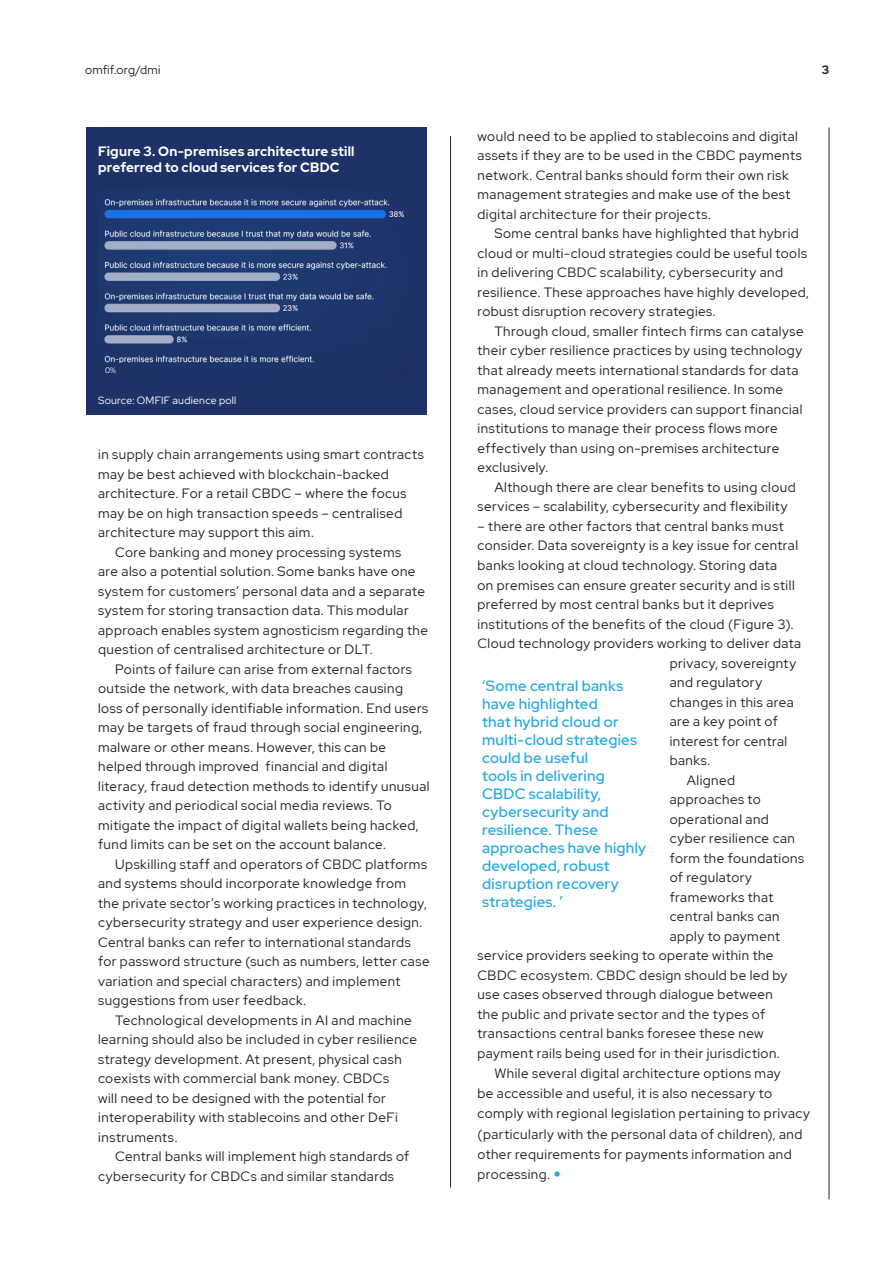
<style>
.page{position:relative;width:893px;height:1263px;background:#fff}
.page>*{position:absolute;margin:0;border:0;box-sizing:border-box;transform-origin:0 0}
.t1{font:500 15px/18px "Red Hat Display";letter-spacing:.015em;color:#24aae1}
.t2{font:13.5px/19.5px "Red Hat Display";letter-spacing:.035em;color:#231f20}
.t3{font:700 13.5px/16.2px "Red Hat Display";letter-spacing:.015em;color:#fff}
.t4{font:12px "Red Hat Display";letter-spacing:.02em;color:#231f20}
.t5{font:700 12px "Red Hat Display";color:#231f20}
.t6{font:10.5px "Red Hat Display";letter-spacing:.025em;color:#fff}
.t7{font:7.95px "Red Hat Display";color:#fff}
</style>
<div class="page">
<hr style="left:829px;top:128px;width:1px;height:1071px;background:#231f20">
<hr style="left:450px;top:136px;width:1px;height:1051px;background:#231f20">
<div style="left:87px;top:128px;width:340px;height:287px;background:#1e3267"></div>
<img style="left:104px;top:197px;width:300px;height:166px">
<p class="t4" style="left:85px;top:62px;width:77px">omfif.org/dmi</p>
<p class="t5" style="left:822px;top:62px;width:9px">3</p>
<p class="t3" style="left:98px;top:143px;width:258px">Figure 3. On-premises architecture still preferred to cloud services for CBDC</p>
<p class="t7" style="left:105px;top:365px;width:13px">0%</p>
<p class="t6" style="left:98px;top:393px;width:140px">Source: OMFIF audience poll</p>
<p class="t2" style="left:98px;top:444px;width:327px">in supply chain arrangements using smart contracts may be best achieved with blockchain-backed architecture. For a retail CBDC – where the focus may be on high transaction speeds – centralised architecture may support this aim.</p>
<p class="t2" style="left:98px;top:542px;width:331px;text-indent:17px">Core banking and money processing systems<br>are also a potential solution. Some banks have one system for customers’ personal data and a separate system for storing transaction data. This modular approach enables system agnosticism regarding the question of centralised architecture or DLT.</p>
<p class="t2" style="left:98px;top:659px;width:333px;text-indent:17px">Points of failure can arise from external factors outside the network, with data breaches causing loss of personally identifiable information. End users may be targets of fraud through social engineering, malware or other means. However, this can be helped through improved financial and digital literacy, fraud detection methods to identify unusual activity and periodical social media reviews. To mitigate the impact of digital wallets being hacked, fund limits can be set on the account balance.</p>
<p class="t2" style="left:98px;top:854px;width:333px;text-indent:17px">Upskilling staff and operators of CBDC platforms and systems should incorporate knowledge from the private sector’s working practices in technology, cybersecurity strategy and user experience design.<br>Central banks can refer to international standards for password structure (such as numbers, letter case variation and special characters) and implement suggestions from user feedback.</p>
<p class="t2" style="left:98px;top:1010px;width:320px;text-indent:17px">Technological developments in AI and machine learning should also be included in cyber resilience strategy development. At present, physical cash coexists with commercial bank money. CBDCs<br>will need to be designed with the potential for interoperability with stablecoins and other DeFi instruments.</p>
<p class="t2" style="left:98px;top:1146px;width:313px;text-indent:17px">Central banks will implement high standards of cybersecurity for CBDCs and similar standards</p>
<p class="t2" style="left:477px;top:126px;width:326px">would need to be applied to stablecoins and digital assets if they are to be used in the CBDC payments network. Central banks should form their own risk management strategies and make use of the best digital architecture for their projects.</p>
<p class="t2" style="left:477px;top:224px;width:333px;text-indent:17px">Some central banks have highlighted that hybrid cloud or multi-cloud strategies could be useful tools in delivering CBDC scalability, cybersecurity and resilience. These approaches have highly developed, robust disruption recovery strategies.</p>
<p class="t2" style="left:477px;top:321px;width:328px;text-indent:17px">Through cloud, smaller fintech firms can catalyse their cyber resilience practices by using technology that already meets international standards for data management and operational resilience. In some cases, cloud service providers can support financial institutions to manage their process flows more effectively than using on-premises architecture exclusively.</p>
<p class="t2" style="left:477px;top:477px;width:320px;text-indent:17px">Although there are clear benefits to using cloud services – scalability, cybersecurity and flexibility</p>
<p class="t2" style="left:477px;top:516px;width:308px">– there are other factors that central banks must</p>
<p class="t2" style="left:477px;top:536px;width:322px">consider. Data sovereignty is a key issue for central</p>
<p class="t2" style="left:477px;top:555px;width:301px">banks looking at cloud technology. Storing data</p>
<p class="t2" style="left:477px;top:575px;width:319px">on premises can ensure greater security and is still</p>
<p class="t2" style="left:477px;top:594px;width:298px">preferred by most central banks but it deprives</p>
<p class="t2" style="left:477px;top:614px;width:318px">institutions of the benefits of the cloud (Figure 3).</p>
<p class="t2" style="left:477px;top:633px;width:325px">Cloud technology providers working to deliver data</p>
<p class="t2" style="left:670px;top:653px;width:128px">privacy, sovereignty</p>
<p class="t2" style="left:670px;top:672px;width:94px">and regulatory</p>
<p class="t2" style="left:670px;top:692px;width:125px">changes in this area</p>
<p class="t2" style="left:670px;top:711px;width:110px">are a key point of</p>
<p class="t2" style="left:670px;top:731px;width:119px">interest for central</p>
<p class="t2" style="left:670px;top:750px;width:42px">banks.</p>
<p class="t2" style="left:687px;top:770px;width:50px">Aligned</p>
<p class="t2" style="left:670px;top:789px;width:92px">approaches to</p>
<p class="t2" style="left:670px;top:809px;width:101px">operational and</p>
<p class="t2" style="left:670px;top:828px;width:127px">cyber resilience can</p>
<p class="t2" style="left:670px;top:848px;width:136px">form the foundations</p>
<p class="t2" style="left:670px;top:867px;width:84px">of regulatory</p>
<p class="t2" style="left:670px;top:887px;width:105px">frameworks that</p>
<p class="t2" style="left:670px;top:906px;width:111px">central banks can</p>
<p class="t2" style="left:670px;top:926px;width:112px">apply to payment</p>
<p class="t2" style="left:477px;top:945px;width:298px">service providers seeking to operate within the</p>
<p class="t2" style="left:477px;top:965px;width:311px">CBDC ecosystem. CBDC design should be led by</p>
<p class="t2" style="left:477px;top:984px;width:297px">use cases observed through dialogue between</p>
<p class="t2" style="left:477px;top:1004px;width:289px">the public and private sector and the types of</p>
<p class="t2" style="left:477px;top:1023px;width:288px">transactions central banks foresee these new</p>
<p class="t2" style="left:477px;top:1043px;width:304px">payment rails being used for in their jurisdiction.</p>
<p class="t2" style="left:477px;top:1063px;width:334px;line-height:20.2px;text-indent:17px">While several digital architecture options may<br>be accessible and useful, it is also necessary to comply with regional legislation pertaining to privacy (particularly with the personal data of children), and other requirements for payments information and processing.</p>
<p class="t1" style="left:482px;top:677px;width:166px">‘Some central banks have highlighted<br>that hybrid cloud or multi-cloud strategies could be useful<br>tools in delivering<br>CBDC scalability, cybersecurity and resilience. These approaches have highly developed, robust disruption recovery strategies. ’</p>
</div>
